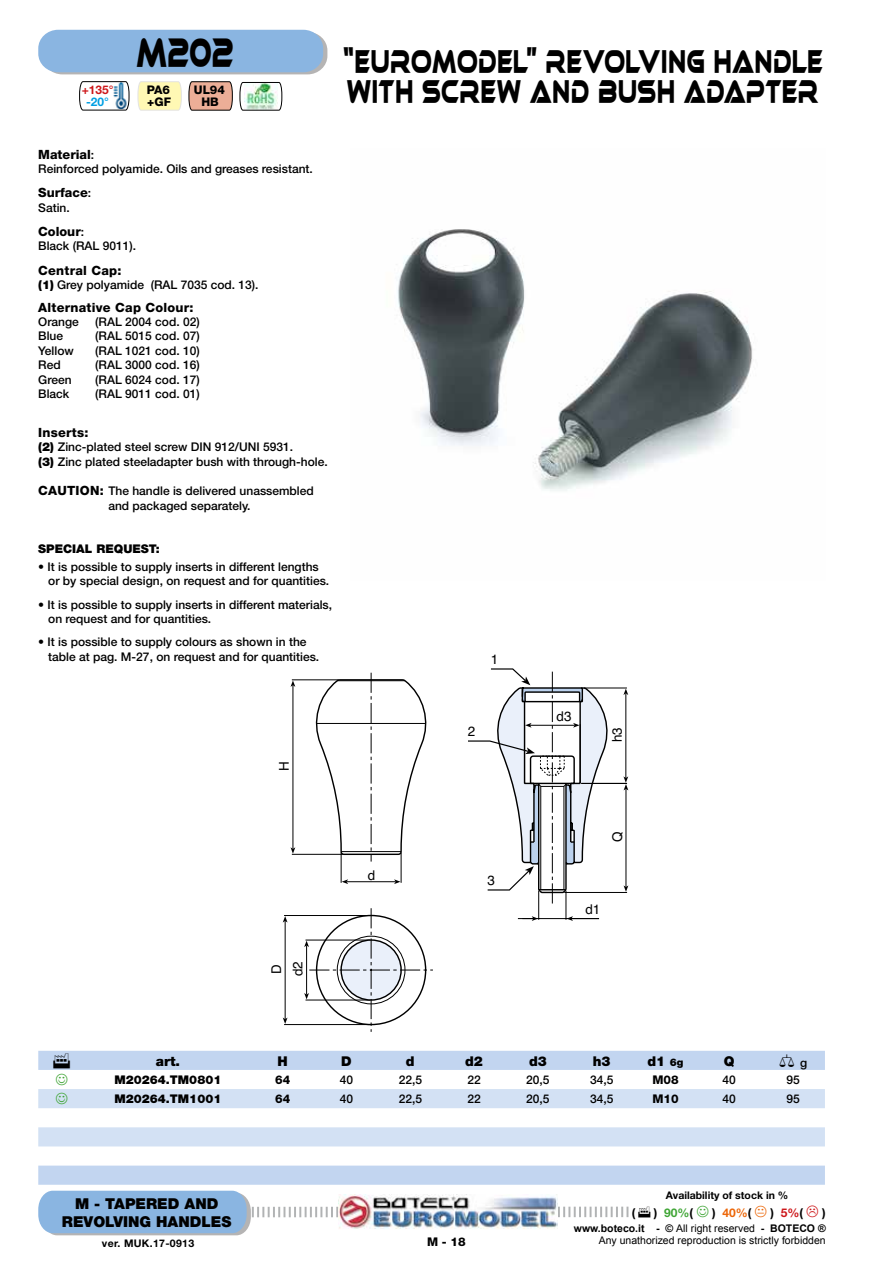
<style>
.page{position:relative;width:893px;height:1263px;background:#fff}
.page>*{position:absolute;margin:0;border:0;box-sizing:border-box;transform-origin:0 0}
.t1{font:39.3px "Ethnocentric";color:#000;scale:.57 1}
.t2{font:31.5px/30px "Ethnocentric";letter-spacing:.06em;color:#000;scale:.57 1}
.t3{font:18px "Carta";color:#000}
.t4{font:900 15px/18px "Helvetica Neue";color:#000}
.t5{font:900 13.5px "Helvetica Neue";color:#000}
.t6{font:13.5px "Helvetica";color:#000}
.t7{font:800 12.75px "Helvetica Neue";letter-spacing:.02em;color:#000}
.t8{font:800 12.75px "Helvetica Neue";color:#000}
.t9{font:500 12px/14.4px "Helvetica Neue";color:#000}
.t10{font:900 12px "Helvetica Neue";color:#000}
.t11{font:800 12px "Helvetica Neue";color:#000}
.t12{font:700 12px "Helvetica Neue";color:#000}
.t13{font:700 12px "Helvetica Neue";color:#3fa535}
.t14{font:700 12px "Helvetica Neue";color:#ec6608}
.t15{font:800 11.85px/11.9px "Helvetica Neue";color:#000}
.t16{font:700 11.85px "Helvetica Neue";color:#cd171a}
.t17{font:700 11.85px "Helvetica Neue";color:#009fe3}
.t18{font:10.5px/12.6px "Arial";color:#000;text-align:right}
.t19{font:700 10.5px "Helvetica Neue";color:#000}
.t20{font:700 10.5px "Helvetica Neue";letter-spacing:.03em;color:#000}
.s1{font-weight:500;font-size:12px}
.s2{font-weight:900}
.s3{font-weight:800;font-size:12.75px}
.s4{font-size:10.5px}
.s5{font-family:"Helvetica Neue";font-weight:500;font-size:12px}
.s6{color:#000}
.s7{color:#cd171a}
.s8{font-weight:700}
</style>
<div class="page">
<div style="left:43px;top:32px;width:284px;height:42px;background:linear-gradient(to right,#a7b4c2,#aab4bf);border-radius:19px"></div>
<svg style="left:38px;top:1191px;width:590px;height:44px"></svg>
<hr style="left:285px;top:921px;width:1px;height:98px;background:#000">
<hr style="left:284px;top:915px;width:86px;height:1px;background:#000">
<hr style="left:284px;top:1024px;width:86px;height:1px;background:#000">
<svg style="left:283px;top:1017px;width:5px;height:7px"></svg>
<svg style="left:283px;top:916px;width:5px;height:6px"></svg>
<hr style="left:293px;top:685px;width:1px;height:164px;background:#000">
<hr style="left:292px;top:679px;width:47px;height:1px;background:#000">
<hr style="left:292px;top:854px;width:51px;height:1px;background:#000">
<svg style="left:291px;top:847px;width:4px;height:7px"></svg>
<svg style="left:291px;top:680px;width:4px;height:7px"></svg>
<hr style="left:626px;top:789px;width:1px;height:98px;background:#000">
<hr style="left:564px;top:892px;width:63px;height:1px;background:#000">
<svg style="left:624px;top:885px;width:4px;height:7px"></svg>
<hr style="left:626px;top:693px;width:1px;height:85px;background:#000">
<hr style="left:583px;top:688px;width:44px;height:1px;background:#000">
<hr style="left:581px;top:783px;width:46px;height:1px;background:#000">
<svg style="left:623px;top:776px;width:5px;height:14px"></svg>
<svg style="left:623px;top:689px;width:5px;height:6px"></svg>
<svg style="left:304px;top:668px;width:308px;height:364px"></svg>
<div style="left:38px;top:30px;width:285px;height:42px;background:#8ab5e1;border-radius:19px"></div>
<svg style="left:138px;top:81px;width:44px;height:30px"></svg>
<svg style="left:189px;top:81px;width:44px;height:30px"></svg>
<svg style="left:239px;top:82px;width:43px;height:29px"></svg>
<svg style="left:79px;top:81px;width:51px;height:30px"></svg>
<img style="left:397px;top:229px;width:356px;height:262px">
<svg style="left:38px;top:1051px;width:787px;height:134px"></svg>
<svg style="left:38px;top:1054px;width:787px;height:92px"></svg>
<p class="t16" style="left:82px;top:82px;width:33px">+135°</p>
<p class="t17" style="left:86px;top:94px;width:24px">-20°</p>
<h1 class="t1" style="left:137px;top:32px;width:171px">M202</h1>
<p class="t15" style="left:147px;top:84px;width:26px">PA6 +GF</p>
<p class="t15" style="left:194px;top:84px;width:33px;text-align:center">UL94<br>HB</p>
<h2 class="t2" style="left:343px;top:49px;width:843px">“EUROMODEL” REVOLVING HANDLE<br>WITH SCREW AND BUSH ADAPTER</h2>
<p class="t8" style="left:38px;top:146px;width:57px">Material<span class="s1">:</span></p>
<p class="t9" style="left:38px;top:161px;width:276px">Reinforced polyamide. Oils and greases resistant.</p>
<p class="t8" style="left:38px;top:185px;width:54px">Surface<span class="s1">:</span></p>
<p class="t9" style="left:38px;top:200px;width:33px">Satin.</p>
<p class="t7" style="left:38px;top:224px;width:47px">Colour<span class="s1">:</span></p>
<p class="t9" style="left:38px;top:239px;width:99px">Black (RAL 9011).</p>
<p class="t7" style="left:38px;top:263px;width:85px">Central Cap:</p>
<p class="t9" style="left:38px;top:277px;width:222px"><span class="s2">(1)</span> Grey polyamide (RAL 7035 cod. 13).</p>
<p class="t7" style="left:38px;top:299px;width:157px">Alternative Cap Colour:</p>
<p class="t9" style="left:38px;top:314px;width:42px">Orange</p>
<p class="t9" style="left:95px;top:314px;width:106px">(RAL 2004 cod. 02)</p>
<p class="t9" style="left:38px;top:329px;width:26px">Blue</p>
<p class="t9" style="left:95px;top:329px;width:106px">(RAL 5015 cod. 07)</p>
<p class="t9" style="left:38px;top:343px;width:37px">Yellow</p>
<p class="t9" style="left:95px;top:343px;width:106px">(RAL 1021 cod. 10)</p>
<p class="t9" style="left:38px;top:358px;width:24px">Red</p>
<p class="t9" style="left:95px;top:358px;width:106px">(RAL 3000 cod. 16)</p>
<p class="t9" style="left:38px;top:372px;width:35px">Green</p>
<p class="t9" style="left:95px;top:372px;width:106px">(RAL 6024 cod. 17)</p>
<p class="t9" style="left:38px;top:386px;width:33px">Black</p>
<p class="t9" style="left:95px;top:386px;width:106px">(RAL 9011 cod. 01)</p>
<p class="t7" style="left:38px;top:425px;width:52px">Inserts:</p>
<p class="t9" style="left:38px;top:439px;width:291px"><span class="s2">(2)</span> Zinc-plated steel screw DIN 912/UNI 5931.<br><span class="s2">(3)</span> Zinc plated steeladapter bush with through-hole.</p>
<p class="t9" style="left:38px;top:484px;width:277px;text-align:center"><span class="s3">CAUTION:</span> The handle is delivered unassembled and packaged separately.</p>
<p class="t10" style="left:38px;top:541px;width:123px">SPECIAL REQUEST:</p>
<p class="t9" style="left:48px;top:559px;width:283px;text-indent:-10px">• It is possible to supply inserts in different lengths or by special design, on request and for quantities.</p>
<p class="t9" style="left:48px;top:597px;width:285px;text-indent:-10px">• It is possible to supply inserts in different materials, on request and for quantities.</p>
<p class="t9" style="left:48px;top:635px;width:272px;text-indent:-10px">• It is possible to supply colours as shown in the table at pag. M-27, on request and for quantities.</p>
<p class="t6" style="left:491px;top:649px;width:9px">1</p>
<p class="t6" style="left:274px;top:771px;width:11px;rotate:-90deg">H</p>
<p class="t6" style="left:468px;top:721px;width:9px">2</p>
<p class="t6" style="left:556px;top:706px;width:16px">d3</p>
<p class="t6" style="left:607px;top:742px;width:16px;rotate:-90deg">h3</p>
<p class="t6" style="left:266px;top:974px;width:11px;rotate:-90deg">D</p>
<p class="t6" style="left:287px;top:976px;width:16px;rotate:-90deg">d2</p>
<p class="t6" style="left:368px;top:864px;width:9px">d</p>
<p class="t6" style="left:488px;top:870px;width:9px">3</p>
<p class="t6" style="left:607px;top:842px;width:12px;rotate:-90deg">Q</p>
<p class="t6" style="left:585px;top:899px;width:16px">d1</p>
<p class="t5" style="left:156px;top:1053px;width:26px">ART.</p>
<p class="t5" style="left:278px;top:1053px;width:12px">H</p>
<p class="t5" style="left:341px;top:1053px;width:12px">D</p>
<p class="t5" style="left:406px;top:1053px;width:10px">D</p>
<p class="t5" style="left:465px;top:1053px;width:19px">D2</p>
<p class="t5" style="left:529px;top:1053px;width:19px">D3</p>
<p class="t5" style="left:593px;top:1053px;width:19px">H3</p>
<p class="t5" style="left:647px;top:1053px;width:37px">D1 <span class="s4">6G</span></p>
<p class="t5" style="left:724px;top:1053px;width:12px">Q</p>
<h3 class="t3" style="left:779px;top:1050px;width:30px">q <span class="s5">g</span></h3>
<p class="t10" style="left:115px;top:1073px;width:108px">M20264.TM0801</p>
<p class="t11" style="left:275px;top:1073px;width:17px">64</p>
<p class="t9" style="left:340px;top:1072px;width:15px">40</p>
<p class="t9" style="left:399px;top:1072px;width:25px">22,5</p>
<p class="t9" style="left:467px;top:1072px;width:15px">22</p>
<p class="t9" style="left:526px;top:1072px;width:25px">20,5</p>
<p class="t9" style="left:590px;top:1072px;width:25px">34,5</p>
<p class="t11" style="left:652px;top:1073px;width:28px">M08</p>
<p class="t9" style="left:723px;top:1072px;width:15px">40</p>
<p class="t9" style="left:786px;top:1072px;width:15px">95</p>
<p class="t10" style="left:115px;top:1092px;width:108px">M20264.TM1001</p>
<p class="t11" style="left:275px;top:1092px;width:17px">64</p>
<p class="t9" style="left:340px;top:1092px;width:15px">40</p>
<p class="t9" style="left:399px;top:1092px;width:25px">22,5</p>
<p class="t9" style="left:467px;top:1092px;width:15px">22</p>
<p class="t9" style="left:526px;top:1092px;width:25px">20,5</p>
<p class="t9" style="left:590px;top:1092px;width:25px">34,5</p>
<p class="t11" style="left:652px;top:1092px;width:28px">M10</p>
<p class="t9" style="left:723px;top:1092px;width:15px">40</p>
<p class="t9" style="left:786px;top:1092px;width:15px">95</p>
<p class="t4" style="left:62px;top:1194px;width:171px;text-indent:106px">D AND<br>REVOLVING HANDLES</p>
<p class="t4" style="left:75px;top:1194px;width:51px">M - TAPERE</p>
<p class="t20" style="left:102px;top:1236px;width:94px">ver. MUK.17-0913</p>
<p class="t11" style="left:427px;top:1234px;width:40px">M - 18</p>
<p class="t19" style="left:666px;top:1188px;width:124px">Availability of stock in %</p>
<p class="t12" style="left:632px;top:1205px;width:5px">(</p>
<p class="t13" style="left:654px;top:1205px;width:41px"><span class="s6">)</span> 90%<span class="s6">(</span></p>
<p class="t14" style="left:712px;top:1205px;width:41px"><span class="s6">)</span> 40%<span class="s6">(</span></p>
<p class="t12" style="left:771px;top:1205px;width:34px">) <span class="s7">5%</span>(</p>
<p class="t12" style="left:822px;top:1205px;width:5px">)</p>
<p class="t18" style="left:574px;top:1222px;width:253px"><span class="s8">www.boteco.it - ©</span> All right reserved <span class="s8">- BOTECO ®<br></span>Any unathorized reproduction is strictly forbidden</p>
</div>
